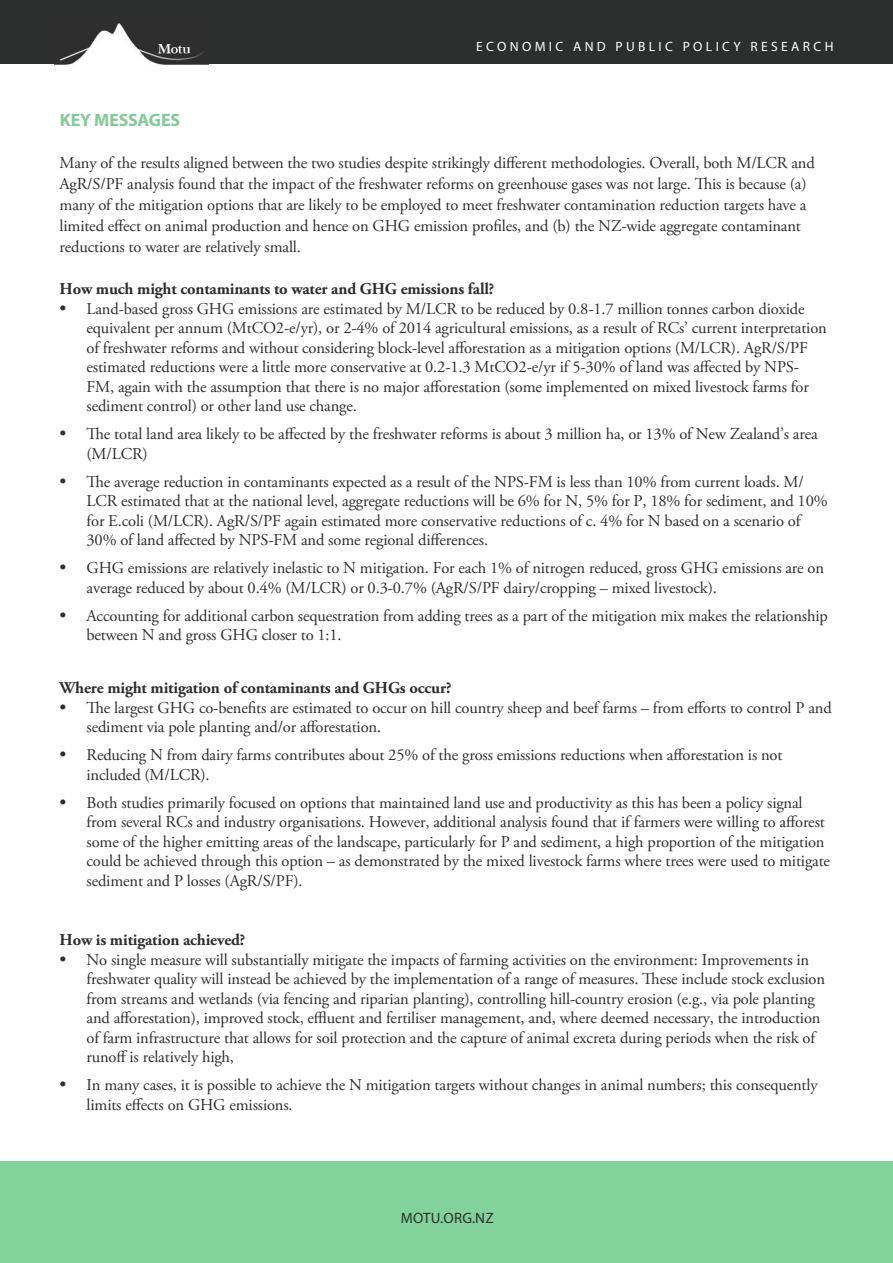
<style>
.page{position:relative;width:893px;height:1263px;background:#fff}
.page>*{position:absolute;margin:0;border:0;box-sizing:border-box;transform-origin:0 0}
.Normal_paragraph_sty{font:700 18px "Myriad Pro";letter-spacing:-.005em;color:#83ca98}
.Normal_paragraph_sty-2{font:16.5px/19.5px "Adobe Garamond Pro";letter-spacing:-.01em;color:#2d2e2e}
.Normal_paragraph_sty-3{font:700 16.5px "Adobe Garamond Pro";letter-spacing:-.01em;color:#2d2e2e}
.t1{font:15px "Myriad Pro";letter-spacing:.015em;color:#2d2e2e}
.t2{font:13.5px "Myriad Pro";letter-spacing:.25em;color:#fff}
.s1{font-size:18px}
</style>
<div class="page">
<div style="left:0;top:0;width:893px;height:64px;background:#2d2e2e"></div>
<img style="left:55px;top:23px;width:154px;height:42px">
<div style="left:0;top:1161px;width:893px;height:102px;background:#82d29b"></div>
<p class="t2" style="left:476px;top:38px;width:359px">ECONOMIC AND PUBLIC POLICY RESEARCH</p>
<p class="Normal_paragraph_sty" style="left:60px;top:108px;width:122px">KEY MESSAGES</p>
<p class="Normal_paragraph_sty-2" style="left:60px;top:153px;width:757px;line-height:21px">Many of the results aligned between the two studies despite strikingly different methodologies. Overall, both M/LCR and AgR/S/PF analysis found that the impact of the freshwater reforms on greenhouse gases was not large. This is because (a) many of the mitigation options that are likely to be employed to meet freshwater contamination reduction targets have a limited effect on animal production and hence on GHG emission profiles, and (b) the NZ-wide aggregate contaminant reductions to water are relatively small.</p>
<p class="Normal_paragraph_sty-3" style="left:60px;top:279px;width:436px">How much might contaminants to water and GHG emissions fall?</p>
<p class="Normal_paragraph_sty-2" style="left:87px;top:299px;width:742px;text-indent:-27px"><span class="s1">•</span> Land-based gross GHG emissions are estimated by M/LCR to be reduced by 0.8-1.7 million tonnes carbon dioxide equivalent per annum (MtCO2-e/yr), or 2-4% of 2014 agricultural emissions, as a result of RCs’ current interpretation of freshwater reforms and without considering block-level afforestation as a mitigation options (M/LCR). AgR/S/PF estimated reductions were a little more conservative at 0.2-1.3 MtCO2-e/yr if 5-30% of land was affected by NPS-FM, again with the assumption that there is no major afforestation (some implemented on mixed livestock farms for sediment control) or other land use change.</p>
<p class="Normal_paragraph_sty-2" style="left:87px;top:425px;width:733px;text-indent:-27px"><span class="s1">•</span> The total land area likely to be affected by the freshwater reforms is about 3 million ha, or 13% of New Zealand’s area (M/LCR)</p>
<p class="Normal_paragraph_sty-2" style="left:87px;top:472px;width:743px;text-indent:-27px"><span class="s1">•</span> The average reduction in contaminants expected as a result of the NPS-FM is less than 10% from current loads. M/ LCR estimated that at the national level, aggregate reductions will be 6% for N, 5% for P, 18% for sediment, and 10% for E.coli (M/LCR). AgR/S/PF again estimated more conservative reductions of c. 4% for N based on a scenario of 30% of land affected by NPS-FM and some regional differences.</p>
<p class="Normal_paragraph_sty-2" style="left:87px;top:559px;width:739px;text-indent:-27px"><span class="s1">•</span> GHG emissions are relatively inelastic to N mitigation. For each 1% of nitrogen reduced, gross GHG emissions are on average reduced by about 0.4% (M/LCR) or 0.3-0.7% (AgR/S/PF dairy/cropping – mixed livestock).</p>
<p class="Normal_paragraph_sty-2" style="left:87px;top:606px;width:743px;text-indent:-27px"><span class="s1">•</span> Accounting for additional carbon sequestration from adding trees as a part of the mitigation mix makes the relationship between N and gross GHG closer to 1:1.</p>
<p class="Normal_paragraph_sty-3" style="left:60px;top:678px;width:393px">Where might mitigation of contaminants and GHGs occur?</p>
<p class="Normal_paragraph_sty-2" style="left:87px;top:698px;width:747px;text-indent:-27px"><span class="s1">•</span> The largest GHG co-benefits are estimated to occur on hill country sheep and beef farms – from efforts to control P and sediment via pole planting and/or afforestation.</p>
<p class="Normal_paragraph_sty-2" style="left:87px;top:746px;width:697px;text-indent:-27px"><span class="s1">•</span> Reducing N from dairy farms contributes about 25% of the gross emissions reductions when afforestation is not included (M/LCR).</p>
<p class="Normal_paragraph_sty-2" style="left:87px;top:793px;width:745px;text-indent:-27px"><span class="s1">•</span> Both studies primarily focused on options that maintained land use and productivity as this has been a policy signal from several RCs and industry organisations. However, additional analysis found that if farmers were willing to afforest some of the higher emitting areas of the landscape, particularly for P and sediment, a high proportion of the mitigation could be achieved through this option – as demonstrated by the mixed livestock farms where trees were used to mitigate sediment and P losses (AgR/S/PF).</p>
<p class="Normal_paragraph_sty-3" style="left:60px;top:930px;width:187px">How is mitigation achieved?</p>
<p class="Normal_paragraph_sty-2" style="left:87px;top:950px;width:740px;text-indent:-27px"><span class="s1">•</span> No single measure will substantially mitigate the impacts of farming activities on the environment: Improvements in freshwater quality will instead be achieved by the implementation of a range of measures. These include stock exclusion from streams and wetlands (via fencing and riparian planting), controlling hill-country erosion (e.g., via pole planting and afforestation), improved stock, effluent and fertiliser management, and, where deemed necessary, the introduction of farm infrastructure that allows for soil protection and the capture of animal excreta during periods when the risk of runoff is relatively high,</p>
<p class="Normal_paragraph_sty-2" style="left:87px;top:1076px;width:733px;text-indent:-27px"><span class="s1">•</span> In many cases, it is possible to achieve the N mitigation targets without changes in animal numbers; this consequently limits effects on GHG emissions.</p>
<p class="t1" style="left:401px;top:1209px;width:94px">MOTU.ORG.NZ</p>
</div>
